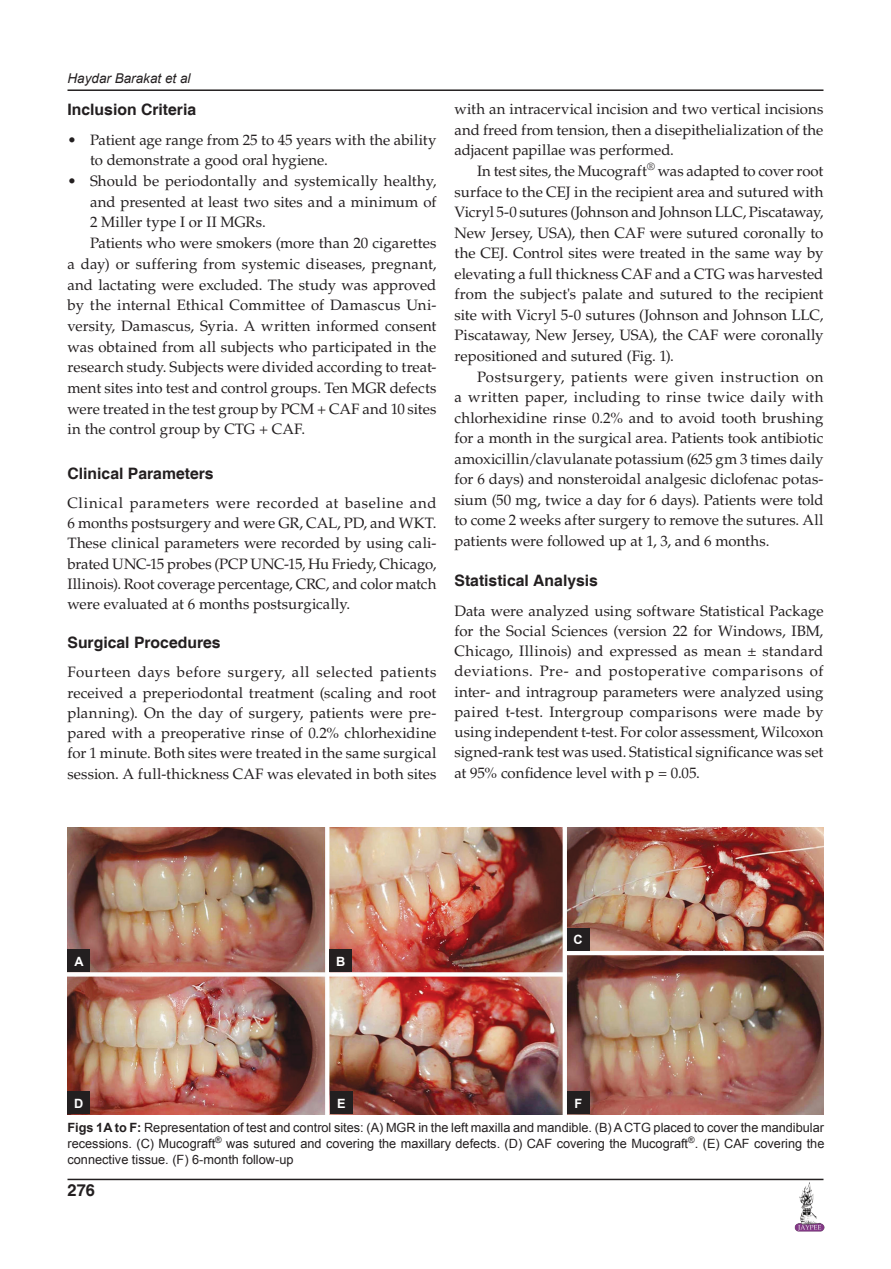
<style>
.page{position:relative;width:891px;height:1269px;background:#fff}
.page>*{position:absolute;margin:0;border:0;box-sizing:border-box;transform-origin:0 0}
.t1{font:700 16.5px "Helvetica";color:#231f20}
.t2{font:700 15.75px "Helvetica";color:#231f20}
.t3{font:15px/20.5px "Palatino LT Std";color:#231f20;text-align:justify}
.t4{font:15px "Palatino LT Std";letter-spacing:.02em;color:#231f20}
.t5{font:italic 13.5px "Arial";color:#231f20}
.t6{font:12.75px/15.8px "Arial";color:#231f20;text-align:justify}
.t7{font:700 12.75px "Arial";color:#fff}
.s1{font-weight:700}
</style>
<div class="page">
<hr style="left:68px;top:89px;width:756px;height:2px;background:#231f20">
<hr style="left:68px;top:1179px;width:756px;height:1px;background:#231f20">
<img style="left:794px;top:1182px;width:30px;height:49px">
<img style="left:68px;top:828px;width:756px;height:286px">
<div style="left:68px;top:950px;width:22px;height:22px;background:#231f20"></div>
<div style="left:68px;top:1092px;width:22px;height:22px;background:#231f20"></div>
<div style="left:330px;top:950px;width:22px;height:22px;background:#231f20"></div>
<div style="left:330px;top:1092px;width:23px;height:22px;background:#231f20"></div>
<div style="left:567px;top:929px;width:22px;height:22px;background:#231f20"></div>
<div style="left:567px;top:1092px;width:22px;height:22px;background:#231f20"></div>
<p class="t5" style="left:68px;top:69px;width:125px">Haydar Barakat et al</p>
<p class="t2" style="left:68px;top:100px;width:130px">Inclusion Criteria</p>
<p class="t3" style="left:90px;top:129px;width:348px;text-indent:-22px">• Patient age range from 25 to 45 years with the ability to demonstrate a good oral hygiene.</p>
<p class="t3" style="left:68px;top:171px;width:370px">• Should be periodontally and systemically healthy,</p>
<p class="t3" style="left:90px;top:192px;width:348px">and presented at least two sites and a minimum of</p>
<p class="t3" style="left:90px;top:212px;width:177px">2 Miller type I or II MGRs.</p>
<p class="t3" style="left:90px;top:233px;width:348px">Patients who were smokers (more than 20 cigarettes</p>
<p class="t3" style="left:68px;top:254px;width:371px">a day) or suffering from systemic diseases, pregnant,</p>
<p class="t3" style="left:68px;top:274px;width:370px">and lactating were excluded. The study was approved</p>
<p class="t4" style="left:68px;top:296px;width:370px">by the internal Ethical Committee of Damascus Uni-</p>
<p class="t3" style="left:68px;top:316px;width:370px">versity, Damascus, Syria. A written informed consent</p>
<p class="t3" style="left:68px;top:337px;width:370px">was obtained from all subjects who participated in the</p>
<p class="t3" style="left:68px;top:357px;width:370px">research study. Subjects were divided according to treat-</p>
<p class="t3" style="left:68px;top:378px;width:370px">ment sites into test and control groups. Ten MGR defects</p>
<p class="t3" style="left:68px;top:399px;width:370px">were treated in the test group by PCM + CAF and 10 sites</p>
<p class="t3" style="left:68px;top:419px;width:239px">in the control group by CTG + CAF.</p>
<p class="t2" style="left:68px;top:464px;width:148px">Clinical Parameters</p>
<p class="t3" style="left:68px;top:493px;width:371px">Clinical parameters were recorded at baseline and 6 months postsurgery and were GR, CAL, PD, and WKT.<br>These clinical parameters were recorded by using cali&shy;brated UNC-15 probes (PCP UNC-15, Hu Friedy, Chicago, Illinois). Root coverage percentage, CRC, and color match were evaluated at 6 months postsurgically.</p>
<p class="t2" style="left:68px;top:633px;width:155px">Surgical Procedures</p>
<p class="t3" style="left:68px;top:663px;width:371px">Fourteen days before surgery, all selected patients received a preperiodontal treatment (scaling and root planning). On the day of surgery, patients were pre&shy;pared with a preoperative rinse of 0.2% chlorhexidine for 1 minute. Both sites were treated in the same surgical session. A full-thickness CAF was elevated in both sites</p>
<p class="t3" style="left:454px;top:99px;width:370px">with an intracervical incision and two vertical incisions and freed from tension, then a disepithelialization of the adjacent papillae was performed.</p>
<p class="t3" style="left:455px;top:161px;width:371px;text-indent:22px">In test sites, the Mucograft<sup>®</sup> was adapted to cover root surface to the CEJ in the recipient area and sutured with Vicryl 5-0 sutures (Johnson and Johnson LLC, Piscataway, New Jersey, USA), then CAF were sutured coronally to the CEJ. Control sites were treated in the same way by elevating a full thickness CAF and a CTG was harvested from the subject's palate and sutured to the recipient site with Vicryl 5-0 sutures (Johnson and Johnson LLC, Piscataway, New Jersey, USA), the CAF were coronally repositioned and sutured (Fig. 1).</p>
<p class="t3" style="left:455px;top:366px;width:371px;text-indent:22px">Postsurgery, patients were given instruction on a written paper, including to rinse twice daily with chlorhexidine rinse 0.2% and to avoid tooth brushing for a month in the surgical area. Patients took antibiotic amoxicillin/clavulanate potassium (625 gm 3 times daily for 6 days) and nonsteroidal analgesic diclofenac potas&shy;sium (50 mg, twice a day for 6 days). Patients were told to come 2 weeks after surgery to remove the sutures. All patients were followed up at 1, 3, and 6 months.</p>
<p class="t2" style="left:454px;top:571px;width:145px">Statistical Analysis</p>
<p class="t3" style="left:454px;top:601px;width:371px">Data were analyzed using software Statistical Package for the Social Sciences (version 22 for Windows, IBM, Chicago, Illinois) and expressed as mean ± standard deviations. Pre- and postoperative comparisons of inter- and intragroup parameters were analyzed using paired t-test. Intergroup comparisons were made by using independent t-test. For color assessment, Wilcoxon signed-rank test was used. Statistical significance was set at 95% confidence level with p = 0.05.</p>
<p class="t7" style="left:74px;top:953px;width:11px">A</p>
<p class="t7" style="left:74px;top:1095px;width:11px">D</p>
<p class="t7" style="left:336px;top:953px;width:11px">B</p>
<p class="t7" style="left:337px;top:1095px;width:10px">E</p>
<p class="t7" style="left:574px;top:932px;width:11px">C</p>
<p class="t7" style="left:574px;top:1095px;width:9px">F</p>
<p class="t6" style="left:68px;top:1120px;width:758px"><span class="s1">Figs 1A to F:</span> Representation of test and control sites: (A) MGR in the left maxilla and mandible. (B) A CTG placed to cover the mandibular recessions. (C) Mucograft<sup>®</sup> was sutured and covering the maxillary defects. (D) CAF covering the Mucograft<sup>®</sup>. (E) CAF covering the connective tissue. (F) 6-month follow-up</p>
<p class="t1" style="left:68px;top:1180px;width:29px">276</p>
</div>
